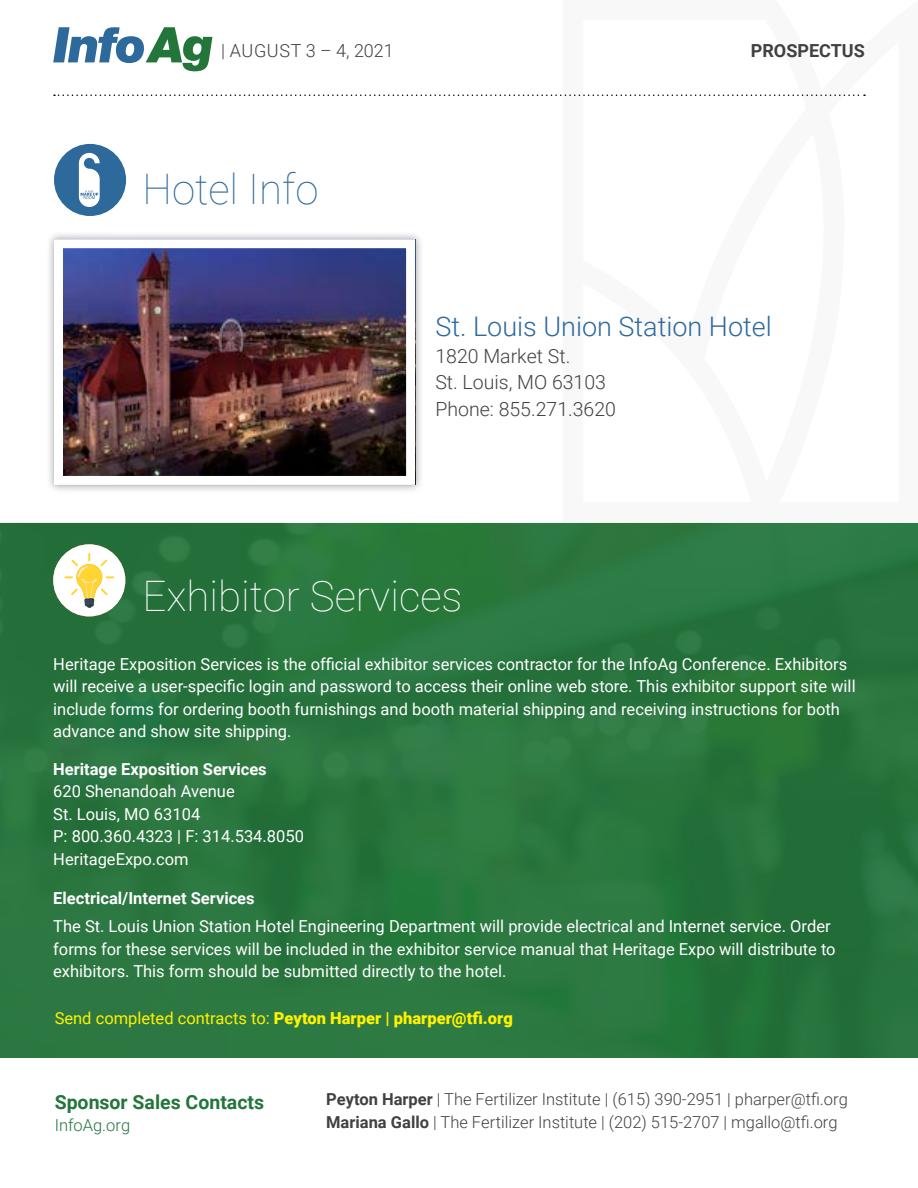
<style>
.page{position:relative;width:918px;height:1188px;background:#fff}
.page>*{position:absolute;margin:0;border:0;box-sizing:border-box;transform-origin:0 0}
.t1{font:100 42px "Roboto";color:#fff}
.t2{font:100 42px "Roboto";color:#2e699c}
.t3{font:300 27px "Roboto";color:#2e699c}
.t4{font:300 19.5px/26.4px "Roboto";color:#414042}
.t5{font:700 19.5px "Roboto";color:#24753b}
.t6{font:300 18px "Roboto";letter-spacing:.03em;color:#414042}
.t7{font:700 18px "Roboto";color:#414042}
.t8{font:16.5px/22.5px "Roboto";color:#fff}
.t9{font:300 16.5px/22.5px "Roboto";color:#414042}
.t10{font:700 16.5px "Roboto";color:#fff}
.t11{font:900 16.5px "Roboto";color:#fff200}
.t12{font:300 16.5px "Roboto";color:#24753b}
.s1{font-weight:400}
.s2{font-weight:700}
</style>
<div class="page">
<img style="left:0;top:523px;width:918px;height:534px">
<svg style="left:54px;top:95px;width:811px;height:1px"></svg>
<svg style="left:53px;top:27px;width:159px;height:44px"></svg>
<div style="left:54px;top:144px;width:72px;height:72px;background:#2e699c;border-radius:50%"></div>
<img style="left:53px;top:556px;width:72px;height:60px">
<svg style="left:79px;top:153px;width:21px;height:54px"></svg>
<div style="left:46px;top:231px;width:378px;height:263px;background:#000;opacity:.38"></div>
<img style="left:64px;top:249px;width:341px;height:226px">
<div style="left:54px;top:239px;width:361px;height:246px;border:9px solid #fff"></div>
<div style="left:53px;top:544px;width:72px;height:72px;background:#fff;border-radius:50%"></div>
<svg style="left:64px;top:553px;width:50px;height:55px"></svg>
<p class="t6" style="left:221px;top:38px;width:174px">| AUGUST 3 – 4, 2021</p>
<p class="t7" style="left:751px;top:38px;width:115px">PROSPECTUS</p>
<h1 class="t2" style="left:143px;top:159px;width:177px">Hotel Info</h1>
<h2 class="t3" style="left:435px;top:308px;width:338px">St. Louis Union Station Hotel</h2>
<p class="t4" style="left:435px;top:342px;width:182px">1820 Market St.<br>St. Louis, MO 63103<br>Phone: 855.271.3620</p>
<h1 class="t1" style="left:143px;top:567px;width:321px">Exhibitor Services</h1>
<p class="t8" style="left:53px;top:652px;width:804px">Heritage Exposition Services is the official exhibitor services contractor for the InfoAg Conference. Exhibitors will receive a user-specific login and password to access their online web store. This exhibitor support site will include forms for ordering booth furnishings and booth material shipping and receiving instructions for both advance and show site shipping.</p>
<p class="t10" style="left:53px;top:757px;width:215px">Heritage Exposition Services</p>
<p class="t8" style="left:53px;top:779px;width:252px">620 Shenandoah Avenue<br>St. Louis, MO 63104<br>P: 800.360.4323 | F: 314.534.8050<br>HeritageExpo.com</p>
<p class="t10" style="left:53px;top:886px;width:203px">Electrical/Internet Services</p>
<p class="t8" style="left:53px;top:914px;width:784px">The St. Louis Union Station Hotel Engineering Department will provide electrical and Internet service. Order forms for these services will be included in the exhibitor service manual that Heritage Expo will distribute to exhibitors. This form should be submitted directly to the hotel.</p>
<p class="t11" style="left:55px;top:1006px;width:460px"><span class="s1">Send completed contracts to:</span> Peyton Harper | pharper@tfi.org</p>
<p class="t5" style="left:55px;top:1088px;width:211px">Sponsor Sales Contacts</p>
<p class="t12" style="left:55px;top:1114px;width:77px">InfoAg.org</p>
<p class="t9" style="left:326px;top:1088px;width:523px"><span class="s2">Peyton Harper</span> | The Fertilizer Institute | (615) 390-2951 | pharper@tfi.org<br><span class="s2">Mariana Gallo</span> | The Fertilizer Institute | (202) 515-2707 | mgallo@tfi.org</p>
</div>
